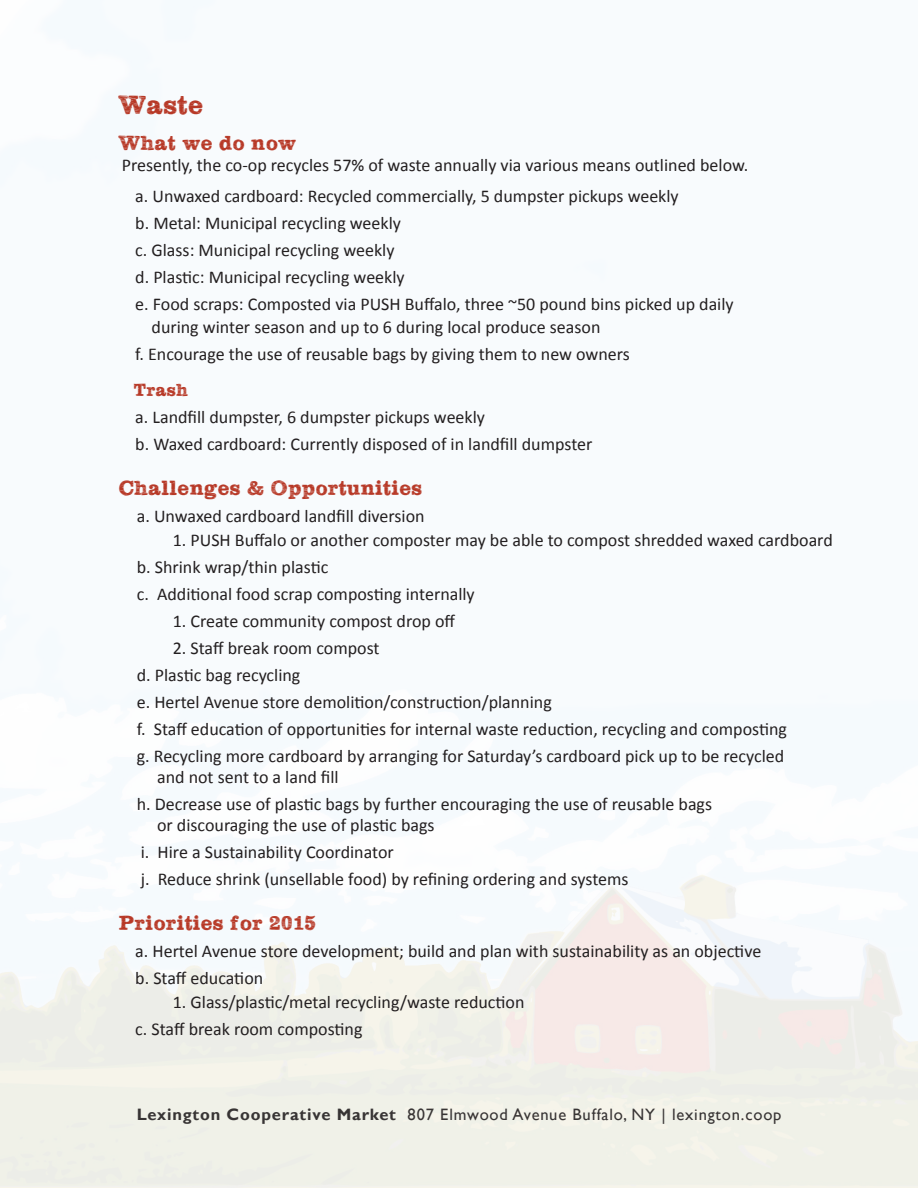
<style>
.page{position:relative;width:918px;height:1188px;background:#fff}
.page>*{position:absolute;margin:0;border:0;box-sizing:border-box;transform-origin:0 0}
.t1{font:27px "Plateaux";color:#b73826}
.t2{font:21px "Plateaux";color:#b73826}
.t3{font:18px "Calibri";color:#231f20}
.t4{font:18px "Plateaux";color:#b73826}
.t5{font:16.5px "Gill Sans";letter-spacing:.05em;color:#231f20}
.s1{font-weight:700}
</style>
<div class="page">
<p class="t1" style="left:119px;top:93px;width:86px">Waste</p>
<p class="t2" style="left:119px;top:134px;width:179px">What we do now</p>
<p class="t3" style="left:122px;top:153px;width:628px">Presently, the co-op recycles 57% of waste annually via various means outlined below.</p>
<p class="t3" style="left:135px;top:185px;width:545px">a. Unwaxed cardboard: Recycled commercially, 5 dumpster pickups weekly</p>
<p class="t3" style="left:135px;top:212px;width:267px">b. Metal: Municipal recycling weekly</p>
<p class="t3" style="left:135px;top:239px;width:261px">c. Glass: Municipal recycling weekly</p>
<p class="t3" style="left:135px;top:266px;width:271px">d. Plastic: Municipal recycling weekly</p>
<p class="t3" style="left:135px;top:293px;width:600px">e. Food scraps: Composted via PUSH Buffalo, three ~50 pound bins picked up daily</p>
<p class="t3" style="left:152px;top:315px;width:450px">during winter season and up to 6 during local produce season</p>
<p class="t3" style="left:135px;top:342px;width:496px">f. Encourage the use of reusable bags by giving them to new owners</p>
<p class="t4" style="left:134px;top:382px;width:56px">Trash</p>
<p class="t3" style="left:135px;top:405px;width:351px">a. Landfill dumpster, 6 dumpster pickups weekly</p>
<p class="t3" style="left:135px;top:432px;width:459px">b. Waxed cardboard: Currently disposed of in landfill dumpster</p>
<p class="t2" style="left:119px;top:479px;width:305px">Challenges &amp; Opportunities</p>
<p class="t3" style="left:137px;top:504px;width:289px">a. Unwaxed cardboard landfill diversion</p>
<p class="t3" style="left:173px;top:528px;width:661px">1. PUSH Buffalo or another composter may be able to compost shredded waxed cardboard</p>
<p class="t3" style="left:137px;top:555px;width:193px">b. Shrink wrap/thin plastic</p>
<p class="t3" style="left:137px;top:582px;width:340px">c. Additional food scrap composting internally</p>
<p class="t3" style="left:173px;top:609px;width:284px">1. Create community compost drop off</p>
<p class="t3" style="left:173px;top:636px;width:208px">2. Staff break room compost</p>
<p class="t3" style="left:137px;top:663px;width:165px">d. Plastic bag recycling</p>
<p class="t3" style="left:137px;top:690px;width:417px">e. Hertel Avenue store demolition/construction/planning</p>
<p class="t3" style="left:137px;top:717px;width:652px">f. Staff education of opportunities for internal waste reduction, recycling and composting</p>
<p class="t3" style="left:137px;top:744px;width:649px">g. Recycling more cardboard by arranging for Saturday’s cardboard pick up to be recycled</p>
<p class="t3" style="left:157px;top:765px;width:183px">and not sent to a land fill</p>
<p class="t3" style="left:137px;top:792px;width:577px">h. Decrease use of plastic bags by further encouraging the use of reusable bags</p>
<p class="t3" style="left:157px;top:813px;width:279px">or discouraging the use of plastic bags</p>
<p class="t3" style="left:141px;top:840px;width:254px">i. Hire a Sustainability Coordinator</p>
<p class="t3" style="left:141px;top:867px;width:489px">j. Reduce shrink (unsellable food) by refining ordering and systems</p>
<p class="t2" style="left:119px;top:914px;width:199px">Priorities for 2015</p>
<p class="t3" style="left:135px;top:939px;width:628px">a. Hertel Avenue store development; build and plan with sustainability as an objective</p>
<p class="t3" style="left:135px;top:966px;width:129px">b. Staff education</p>
<p class="t3" style="left:173px;top:990px;width:353px">1. Glass/plastic/metal recycling/waste reduction</p>
<p class="t3" style="left:135px;top:1017px;width:229px">c. Staff break room composting</p>
<p class="t5" style="left:136px;top:1104px;width:647px"><span class="s1">Lexington Cooperative Market</span> 807 Elmwood Avenue Buffalo, NY | lexington.coop</p>
</div>
